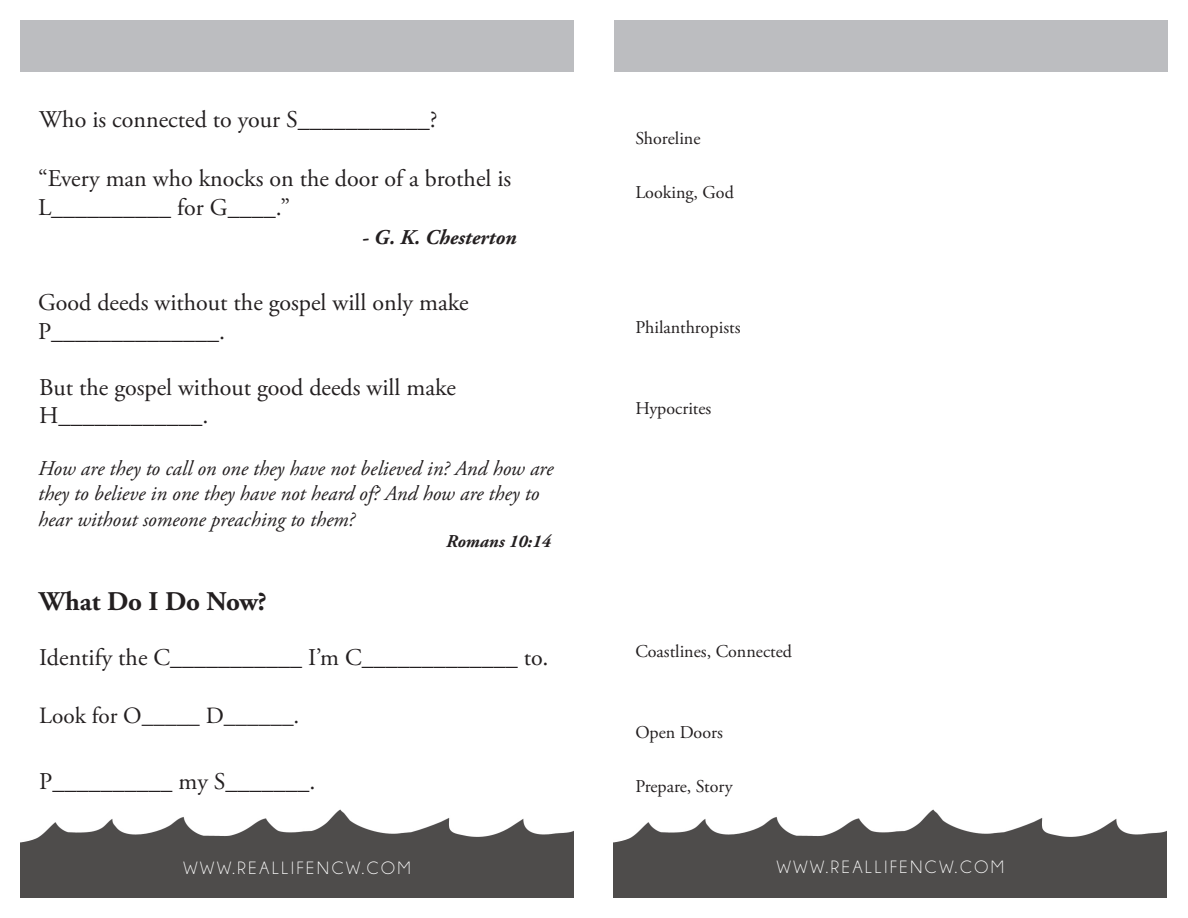
<style>
.page{position:relative;width:1188px;height:918px;background:#fff}
.page>*{position:absolute;margin:0;border:0;box-sizing:border-box;transform-origin:0 0}
.t1{font:700 27px "Adobe Garamond Pro";letter-spacing:-.01em;color:#231f20}
.t2{font:24px/28.8px "Adobe Garamond Pro";color:#231f20}
.t3{font:23.25px "Adobe Garamond Pro";color:#231f20}
.t4{font:italic 21px/25.2px "Adobe Garamond Pro";color:#231f20}
.t5{font:italic 700 21px "Adobe Garamond Pro";color:#231f20}
.t6{font:18px "Adobe Garamond Pro";color:#231f20}
.t7{font:18px "Champagne&Limousines";letter-spacing:.15em;color:#fff}
.t8{font:italic 700 18px "Adobe Garamond Pro";color:#231f20}
</style>
<div class="page">
<img style="left:614px;top:809px;width:553px;height:89px">
<img style="left:20px;top:809px;width:554px;height:89px">
<div style="left:614px;top:20px;width:554px;height:52px;background:#bcbdc0"></div>
<div style="left:20px;top:20px;width:554px;height:52px;background:#bcbdc0"></div>
<p class="t2" style="left:39px;top:106px;width:400px">Who is connected to your S___________?</p>
<p class="t2" style="left:38px;top:165px;width:475px">“Every man who knocks on the door of a brothel is</p>
<p class="t2" style="left:38px;top:194px;width:254px">L__________ for G____.”</p>
<p class="t5" style="left:362px;top:225px;width:156px">- G. K. Chesterton</p>
<p class="t2" style="left:38px;top:289px;width:432px">Good deeds without the gospel will only make</p>
<p class="t2" style="left:38px;top:317px;width:189px">P______________.</p>
<p class="t2" style="left:39px;top:373px;width:418px">But the gospel without good deeds will make<br>H____________.</p>
<p class="t4" style="left:38px;top:457px;width:517px">How are they to call on one they have not believed in? And how are they to believe in one they have not heard of? And how are they to hear without someone preaching to them?</p>
<p class="t8" style="left:446px;top:531px;width:106px">Romans 10:14</p>
<p class="t1" style="left:39px;top:586px;width:229px">What Do I Do Now?</p>
<p class="t2" style="left:39px;top:644px;width:511px">Identify the C___________ I’m C_____________ to.</p>
<p class="t3" style="left:39px;top:702px;width:262px">Look for O_____ D______.</p>
<p class="t2" style="left:39px;top:768px;width:278px">P__________ my S_______.</p>
<p class="t7" style="left:183px;top:858px;width:229px">WWW.REALLIFENCW.COM</p>
<p class="t6" style="left:635px;top:128px;width:67px">Shoreline</p>
<p class="t6" style="left:635px;top:182px;width:100px">Looking, God</p>
<p class="t6" style="left:635px;top:317px;width:107px">Philanthropists</p>
<p class="t6" style="left:635px;top:398px;width:78px">Hypocrites</p>
<p class="t6" style="left:635px;top:641px;width:158px">Coastlines, Connected</p>
<p class="t6" style="left:635px;top:722px;width:89px">Open Doors</p>
<p class="t6" style="left:635px;top:776px;width:99px">Prepare, Story</p>
<p class="t7" style="left:777px;top:858px;width:229px">WWW.REALLIFENCW.COM</p>
</div>
